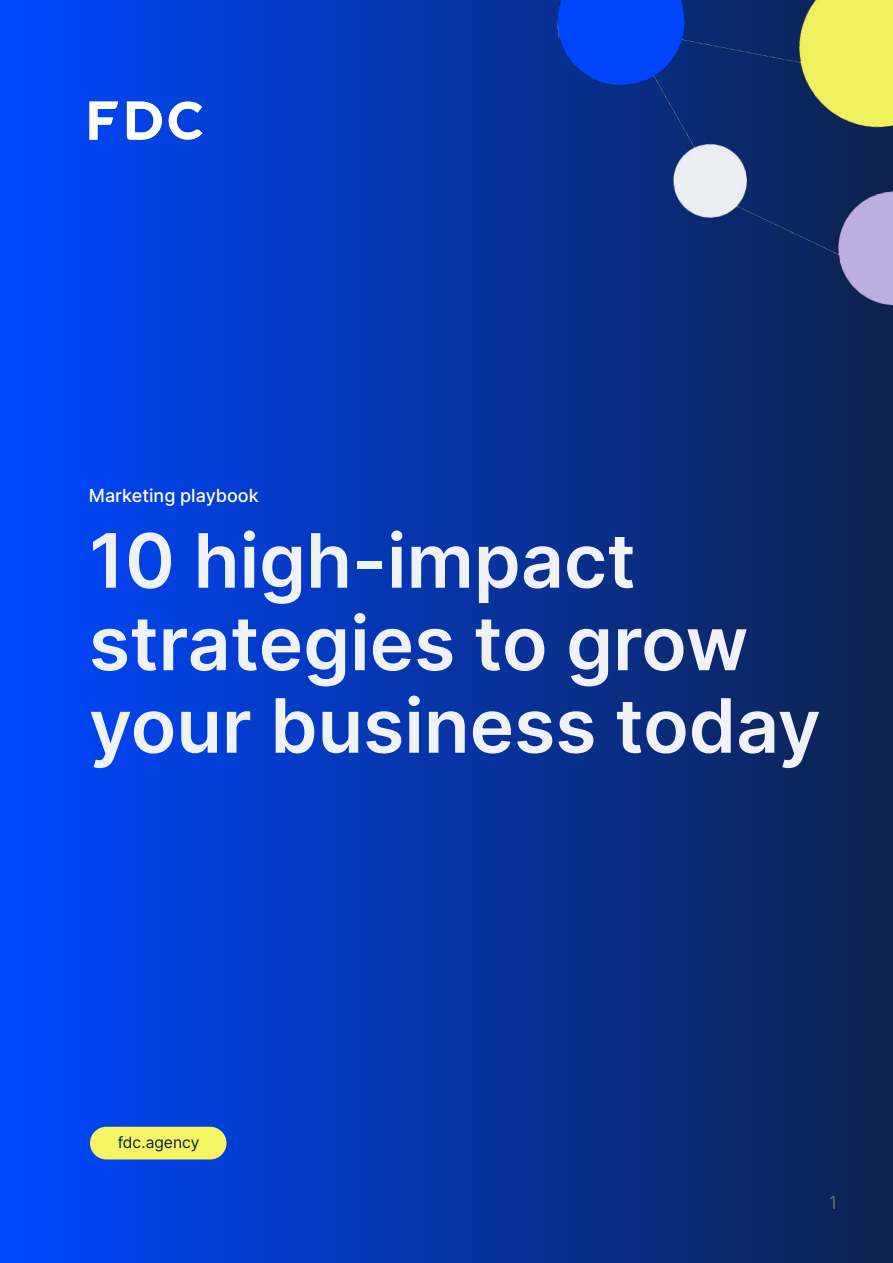
<style>
.page{position:relative;width:893px;height:1263px;background:#fff}
.page>*{position:absolute;margin:0;border:0;box-sizing:border-box;transform-origin:0 0}
.t1{font:600 75px/82.5px "Inter";color:#f0f2f8}
.t2{font:500 18px "Inter";color:#fff}
.t3{font:300 18px "Inter";color:#7b7c7b}
.t4{font:15.6px "Inter";color:#0d2149}
</style>
<div class="page">
<div style="left:0;top:0;width:893px;height:1263px;background:linear-gradient(to right,#0047ff,#0d224d)"></div>
<div style="left:90px;top:1127px;width:136px;height:32px;background:#f5f462;border-radius:16px"></div>
<img style="left:533px;top:0;width:360px;height:359px">
<img style="left:77px;top:85px;width:137px;height:72px">
<p class="t2" style="left:89px;top:483px;width:171px">Marketing playbook</p>
<p class="t1" style="left:89px;top:517px;width:733px">10 high-impact strategies to grow your business today</p>
<p class="t4" style="left:118px;top:1131px;width:83px">fdc.agency</p>
<p class="t3" style="left:829px;top:1189px;width:10px">1</p>
</div>
